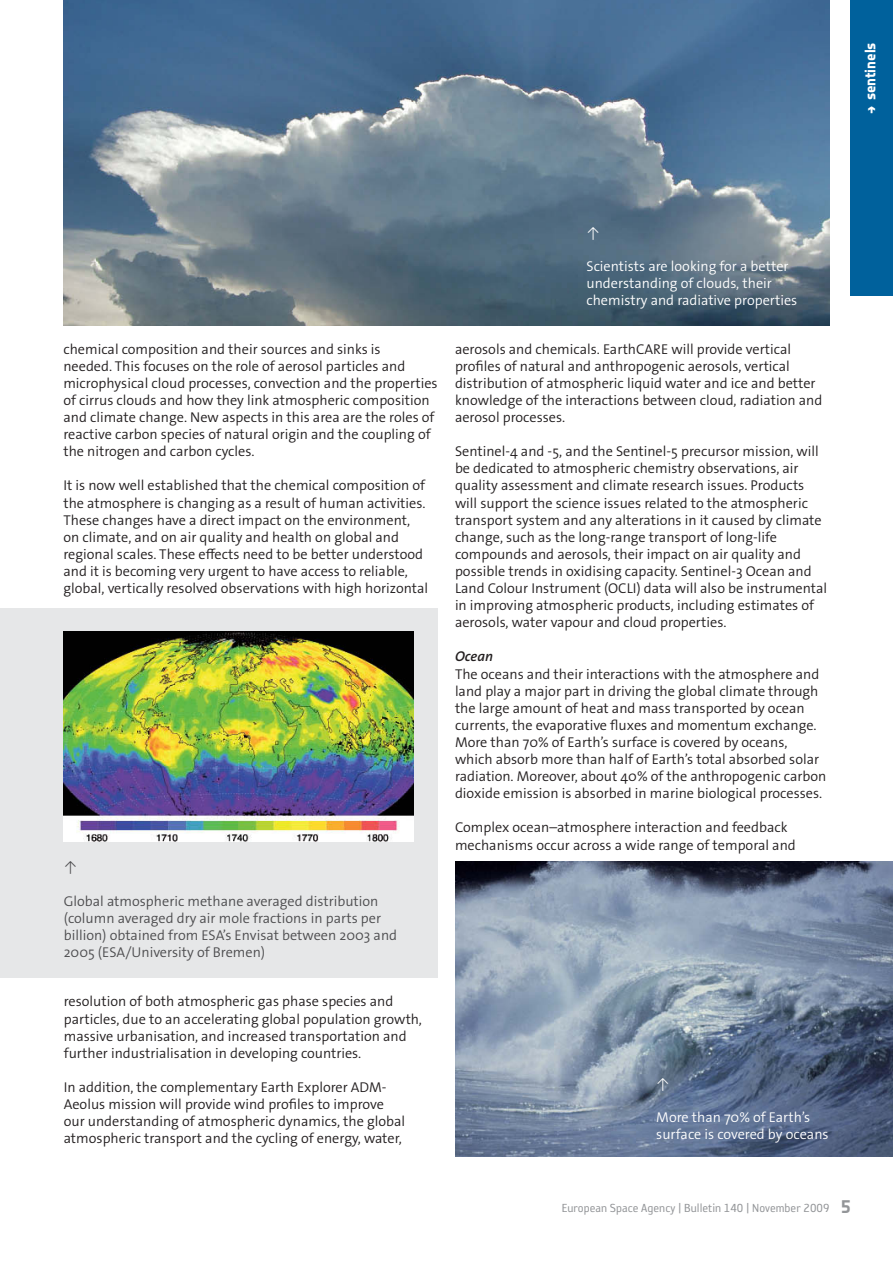
<style>
.page{position:relative;width:893px;height:1263px;background:#fff}
.page>*{position:absolute;margin:0;border:0;box-sizing:border-box;transform-origin:0 0}
.t1{font:15px "Notes Style Bold Tf";color:#fff}
.t2{font:300 14.25px/17.1px "The Sans Os F";color:#231f20}
.t3{font:300 14.25px/17.1px "The Sans Os F";color:#4d4d4f}
.t4{font:300 14.25px/17.1px "The Sans Os F";color:#fff}
.t5{font:italic 600 14.25px "The Sans Os F";color:#231f20}
.t6{font:13.5px "Reykjavik One OT A Gauge";color:#939598}
.t7{font:300 13.5px "The Sans Os F";color:#fff}
.t8{font:300 13.5px "The Sans Os F";color:#4d4d4f}
.s1{font-family:"Notes Esa";font-weight:700}
.s2{font-family:"Notes Style Bold Tf";font-size:18px}
</style>
<div class="page">
<div style="left:850px;top:0;width:43px;height:296px;background:#00619c"></div>
<div style="left:0;top:608px;width:438px;height:369px;background:#e6e7e8"></div>
<img style="left:64px;top:0;width:765px;height:326px">
<img style="left:64px;top:631px;width:349px;height:210px">
<img style="left:455px;top:861px;width:438px;height:296px">
<p class="t1" style="left:865px;top:114px;width:73px;rotate:-90deg"><span class="s1">→</span> sentinels</p>
<p class="t2" style="left:63px;top:341px;width:376px">chemical composition and their sources and sinks is<br>needed. This focuses on the role of aerosol particles and microphysical cloud processes, convection and the properties of cirrus clouds and how they link atmospheric composition and climate change. New aspects in this area are the roles of reactive carbon species of natural origin and the coupling of the nitrogen and carbon cycles.</p>
<p class="t2" style="left:63px;top:478px;width:366px">It is now well established that the chemical composition of the atmosphere is changing as a result of human activities.<br>These changes have a direct impact on the environment, on climate, and on air quality and health on global and regional scales. These effects need to be better understood and it is becoming very urgent to have access to reliable, global, vertically resolved observations with high horizontal</p>
<p class="t8" style="left:64px;top:861px;width:15px">↑</p>
<p class="t3" style="left:64px;top:893px;width:335px">Global atmospheric methane averaged distribution (column averaged dry air mole fractions in parts per billion) obtained from ESA’s Envisat between 2003 and 2005 (ESA/University of Bremen)</p>
<p class="t2" style="left:64px;top:994px;width:360px">resolution of both atmospheric gas phase species and particles, due to an accelerating global population growth, massive urbanisation, and increased transportation and further industrialisation in developing countries.</p>
<p class="t2" style="left:64px;top:1080px;width:343px">In addition, the complementary Earth Explorer ADM-Aeolus mission will provide wind profiles to improve our understanding of atmospheric dynamics, the global atmospheric transport and the cycling of energy, water,</p>
<p class="t7" style="left:586px;top:227px;width:15px">↑</p>
<p class="t4" style="left:586px;top:259px;width:212px">Scientists are looking for a better understanding of clouds, their chemistry and radiative properties</p>
<p class="t2" style="left:455px;top:341px;width:369px">aerosols and chemicals. EarthCARE will provide vertical profiles of natural and anthropogenic aerosols, vertical distribution of atmospheric liquid water and ice and better knowledge of the interactions between cloud, radiation and aerosol processes.</p>
<p class="t2" style="left:455px;top:444px;width:374px">Sentinel-4 and -5, and the Sentinel-5 precursor mission, will be dedicated to atmospheric chemistry observations, air quality assessment and climate research issues. Products will support the science issues related to the atmospheric transport system and any alterations in it caused by climate change, such as the long-range transport of long-life compounds and aerosols, their impact on air quality and possible trends in oxidising capacity. Sentinel-3 Ocean and Land Colour Instrument (OCLI) data will also be instrumental in improving atmospheric products, including estimates of aerosols, water vapour and cloud properties.</p>
<p class="t5" style="left:455px;top:651px;width:40px">Ocean</p>
<p class="t2" style="left:455px;top:666px;width:373px">The oceans and their interactions with the atmosphere and land play a major part in driving the global climate through the large amount of heat and mass transported by ocean currents, the evaporative fluxes and momentum exchange.<br>More than 70% of Earth’s surface is covered by oceans, which absorb more than half of Earth’s total absorbed solar radiation. Moreover, about 40% of the anthropogenic carbon dioxide emission is absorbed in marine biological processes.</p>
<p class="t2" style="left:455px;top:820px;width:342px">Complex ocean–atmosphere interaction and feedback mechanisms occur across a wide range of temporal and</p>
<p class="t7" style="left:656px;top:1077px;width:15px">↑</p>
<p class="t4" style="left:656px;top:1109px;width:174px">More than 70% of Earth’s surface is covered by oceans</p>
<p class="t6" style="left:562px;top:1203px;width:290px">European Space Agency | Bulletin 140 | November 2009 <span class="s2">5</span></p>
</div>
